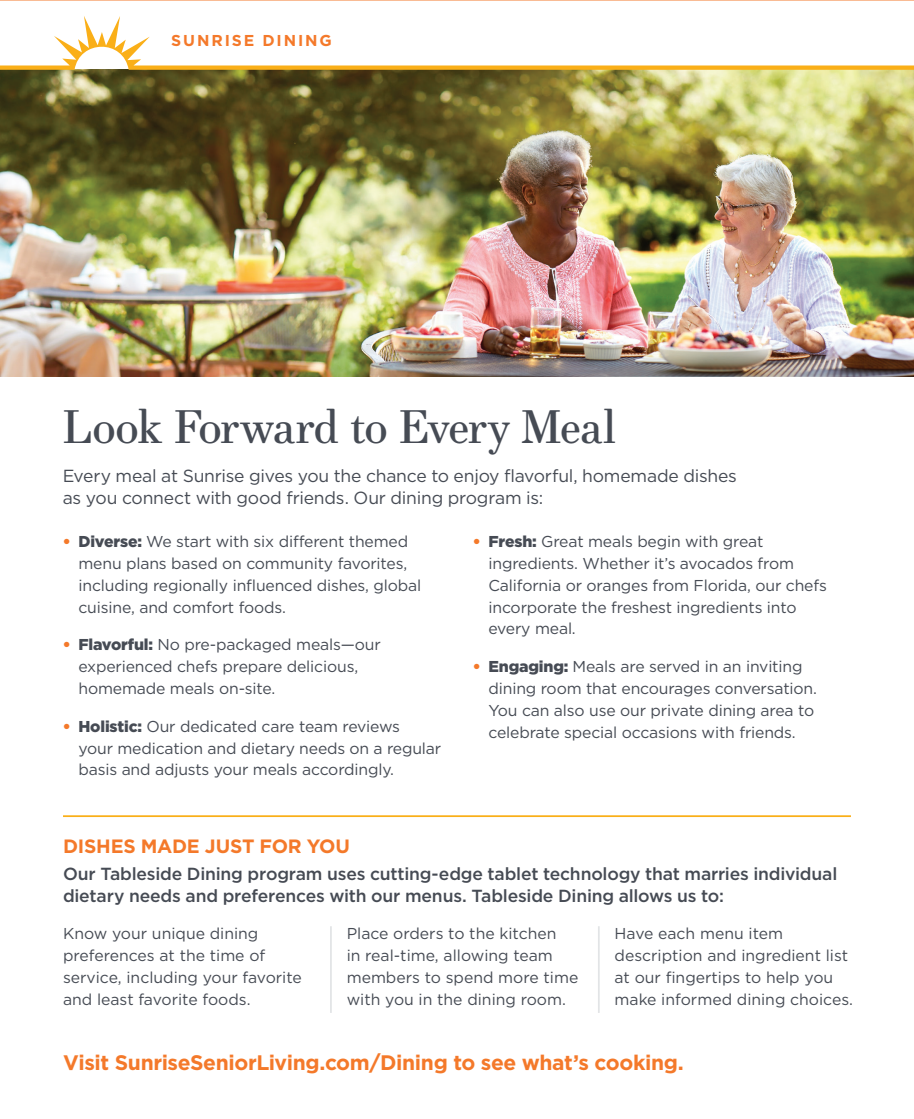
<style>
.page{position:relative;width:914px;height:1119px;background:#fff}
.page>*{position:absolute;margin:0;border:0;box-sizing:border-box;transform-origin:0 0}
.t1{font:45.5px "Essonnes Text";letter-spacing:-.03em;color:#464b54}
.t2{font:700 21px "Gotham";letter-spacing:-.02em;color:#f4792a}
.t3{font:700 19.25px "Gotham";letter-spacing:-.01em;color:#f4792a}
.t4{font:500 17.5px/22.8px "Gotham";letter-spacing:-.01em;color:#464b54}
.t5{font:17.5px/22.8px "Gotham";letter-spacing:-.015em;color:#464b54}
.t6{font:15.75px/21.9px "Gotham";letter-spacing:-.01em;color:#464b54}
.t7{font:700 15.75px "Gotham";letter-spacing:.12em;color:#f4792a}
.s1{font-weight:900;color:#f4792a}
.s2{font-weight:900}
</style>
<div class="page">
<img style="left:0;top:70px;width:914px;height:306px">
<svg style="left:0;top:16px;width:914px;height:54px"></svg>
<hr style="left:0;top:0;width:914px;height:1px;background:#f4792a">
<hr style="left:330px;top:926px;width:2px;height:86px;background:#e2e4e6">
<hr style="left:598px;top:926px;width:1px;height:86px;background:#e2e4e6">
<hr style="left:63px;top:815px;width:787px;height:2px;background:#faaf18">
<p class="t7" style="left:171px;top:30px;width:162px">SUNRISE DINING</p>
<p class="t1" style="left:63px;top:393px;width:555px">Look Forward to Every Meal</p>
<p class="t5" style="left:63px;top:463px;width:675px">Every meal at Sunrise gives you the chance to enjoy flavorful, homemade dishes as you connect with good friends. Our dining program is:</p>
<p class="t6" style="left:78px;top:530px;width:344px;text-indent:-16px"><span class="s1">•</span> <span class="s2">Diverse:</span> We start with six different themed menu plans based on community favorites, including regionally influenced dishes, global cuisine, and comfort foods.</p>
<p class="t6" style="left:78px;top:633px;width:304px;text-indent:-16px"><span class="s1">•</span> <span class="s2">Flavorful:</span> No pre-packaged meals—our experienced chefs prepare delicious, homemade meals on-site.</p>
<p class="t6" style="left:78px;top:714px;width:364px;text-indent:-16px"><span class="s1">•</span> <span class="s2">Holistic:</span> Our dedicated care team reviews<br>your medication and dietary needs on a regular basis and adjusts your meals accordingly.</p>
<p class="t6" style="left:488px;top:530px;width:340px;text-indent:-16px"><span class="s1">•</span> <span class="s2">Fresh:</span> Great meals begin with great ingredients. Whether it’s avocados from California or oranges from Florida, our chefs incorporate the freshest ingredients into every meal.</p>
<p class="t6" style="left:488px;top:655px;width:330px;text-indent:-16px"><span class="s1">•</span> <span class="s2">Engaging:</span> Meals are served in an inviting dining room that encourages conversation.<br>You can also use our private dining area to celebrate special occasions with friends.</p>
<p class="t3" style="left:63px;top:833px;width:288px">DISHES MADE JUST FOR YOU</p>
<p class="t4" style="left:63px;top:861px;width:775px">Our Tableside Dining program uses cutting-edge tablet technology that marries individual dietary needs and preferences with our menus. Tableside Dining allows us to:</p>
<p class="t6" style="left:63px;top:922px;width:240px">Know your unique dining preferences at the time of service, including your favorite and least favorite foods.</p>
<p class="t6" style="left:346px;top:922px;width:233px">Place orders to the kitchen<br>in real-time, allowing team members to spend more time with you in the dining room.</p>
<p class="t6" style="left:614px;top:922px;width:240px">Have each menu item description and ingredient list at our fingertips to help you make informed dining choices.</p>
<p class="t2" style="left:63px;top:1048px;width:622px">Visit SunriseSeniorLiving.com/Dining to see what’s cooking.</p>
</div>
